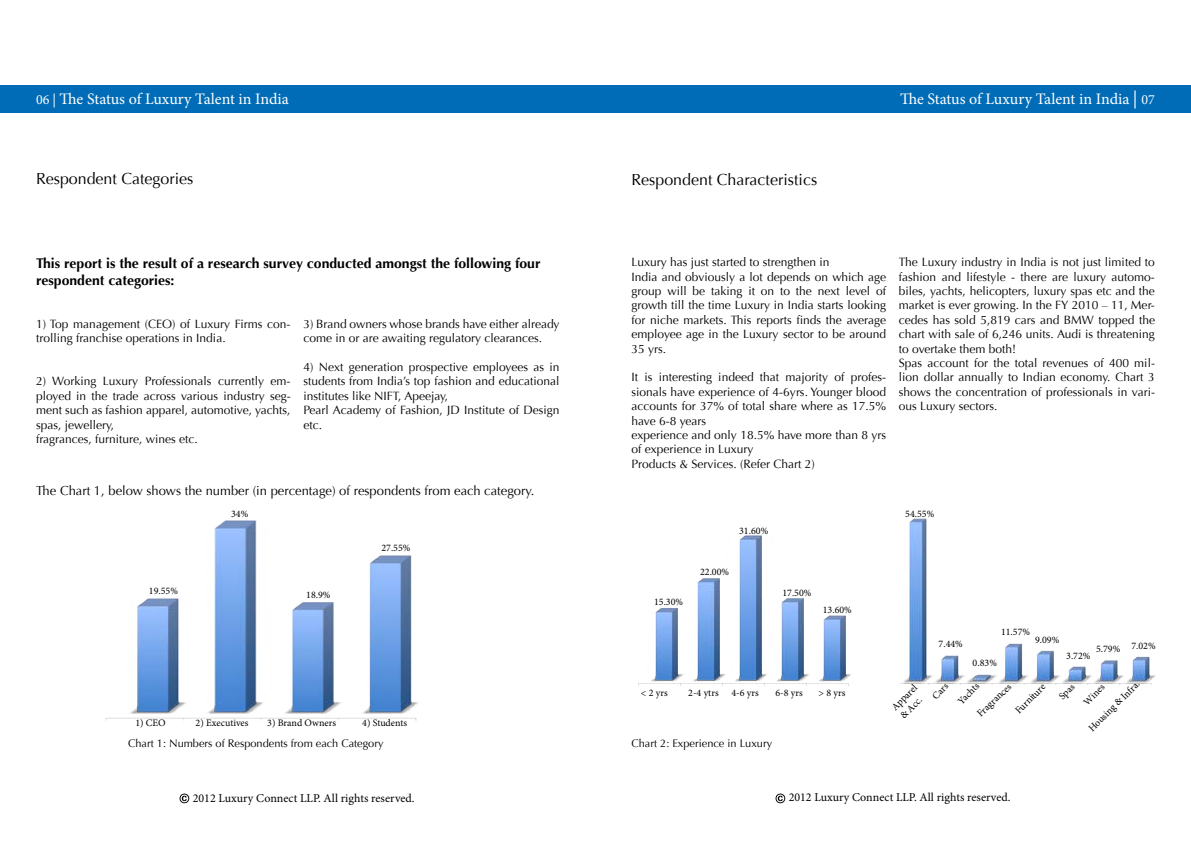
<style>
.page{position:relative;width:1191px;height:842px;background:#fff}
.page>*{position:absolute;margin:0;border:0;box-sizing:border-box;transform-origin:0 0}
.t1{font:16px "Minion Pro";color:#fff}
.t2{font:16px "Optima";color:#000}
.t3{font:700 14px/16.8px "Optima";color:#000}
.t4{font:13px "Optima";color:#000}
.t5{font:12px/14.4px "Optima";color:#000}
.t6{font:12px "Minion Pro";color:#000}
.t7{font:11px "Optima";color:#000}
.t8{font:10px/12px "Minion Pro";color:#000}
.s1{font-size:14px}
.s2{font-size:18px;color:#fbfbfb}
.s3{font-size:14px;color:#fbfbfb}
</style>
<div class="page">
<svg style="left:775px;top:793px;width:11px;height:10px"></svg>
<svg style="left:179px;top:793px;width:11px;height:10px"></svg>
<img style="left:105px;top:520px;width:313px;height:201px">
<div style="left:0;top:86px;width:595px;height:27px;background:#006cb7"></div>
<img style="left:900px;top:518px;width:255px;height:167px">
<div style="left:595px;top:86px;width:596px;height:27px;background:#006cb7"></div>
<img style="left:638px;top:535px;width:213px;height:151px">
<h1 class="t1" style="left:36px;top:88px;width:254px"><span class="s1">06 |</span> The Status of Luxury Talent in India</h1>
<h1 class="t1" style="left:900px;top:88px;width:256px">The Status of Luxury Talent in India <span class="s2">|</span> <span class="s3">07</span></h1>
<h1 class="t2" style="left:36px;top:169px;width:159px">Respondent Categories</h1>
<h1 class="t2" style="left:631px;top:170px;width:187px">Respondent Characteristics</h1>
<p class="t3" style="left:36px;top:255px;width:506px">This report is the result of a research survey conducted amongst the following four respondent categories:</p>
<p class="t5" style="left:631px;top:255px;width:256px">Luxury has just started to strengthen in<br>India and obviously a lot depends on which age group will be taking it on to the next level of growth till the time Luxury in India starts looking for niche markets. This reports finds the average employee age in the Luxury sector to be around 35 yrs.</p>
<p class="t5" style="left:631px;top:370px;width:256px">It is interesting indeed that majority of profes&shy;sionals have experience of 4-6yrs. Younger blood accounts for 37% of total share where as 17.5% have 6-8 years<br>experience and only 18.5% have more than 8 yrs of experience in Luxury<br>Products &amp; Services. (Refer Chart 2)</p>
<p class="t5" style="left:36px;top:317px;width:256px">1) Top management (CEO) of Luxury Firms con&shy;trolling franchise operations in India.</p>
<p class="t5" style="left:36px;top:374px;width:256px">2) Working Luxury Professionals currently em&shy;ployed in the trade across various industry seg&shy;ment such as fashion apparel, automotive, yachts, spas, jewellery,<br>fragrances, furniture, wines etc.</p>
<p class="t5" style="left:303px;top:317px;width:257px">3) Brand owners whose brands have either already come in or are awaiting regulatory clearances.</p>
<p class="t5" style="left:303px;top:360px;width:257px">4) Next generation prospective employees as in students from India’s top fashion and educational institutes like NIFT, Apeejay,<br>Pearl Academy of Fashion, JD Institute of Design etc.</p>
<p class="t4" style="left:36px;top:483px;width:500px">The Chart 1, below shows the number (in percentage) of respondents from each category.</p>
<p class="t8" style="left:149px;top:585px;width:31px">19.55%</p>
<p class="t8" style="left:231px;top:508px;width:19px">34%</p>
<p class="t8" style="left:306px;top:588px;width:26px">18.9%</p>
<p class="t8" style="left:381px;top:542px;width:31px">27.55%</p>
<p class="t8" style="left:654px;top:596px;width:31px">15.30%</p>
<p class="t8" style="left:739px;top:525px;width:31px">31.60%</p>
<p class="t8" style="left:700px;top:566px;width:31px">22.00%</p>
<p class="t8" style="left:782px;top:586px;width:31px">17.50%</p>
<p class="t8" style="left:823px;top:603px;width:31px">13.60%</p>
<p class="t5" style="left:899px;top:255px;width:257px">The Luxury industry in India is not just limited to fashion and lifestyle - there are luxury automo&shy;biles, yachts, helicopters, luxury spas etc and the market is ever growing. In the FY 2010 – 11, Mer&shy;cedes has sold 5,819 cars and BMW topped the chart with sale of 6,246 units. Audi is threatening to overtake them both!<br>Spas account for the total revenues of 400 mil&shy;lion dollar annually to Indian economy. Chart 3 shows the concentration of professionals in vari&shy;ous Luxury sectors.</p>
<p class="t8" style="left:905px;top:508px;width:31px">54.55%</p>
<p class="t8" style="left:938px;top:637px;width:26px">7.44%</p>
<p class="t8" style="left:1001px;top:626px;width:31px">11.57%</p>
<p class="t8" style="left:1035px;top:634px;width:26px">9.09%</p>
<p class="t8" style="left:1096px;top:641px;width:61px">5.79% 7.02%</p>
<p class="t8" style="left:1066px;top:650px;width:26px">3.72%</p>
<p class="t8" style="left:972px;top:656px;width:26px">0.83%</p>
<p class="t8" style="left:135px;top:717px;width:32px">1) CEO</p>
<p class="t8" style="left:196px;top:717px;width:54px">2) Executives</p>
<p class="t8" style="left:267px;top:717px;width:70px">3) Brand Owners</p>
<p class="t8" style="left:362px;top:717px;width:46px">4) Students</p>
<p class="t7" style="left:128px;top:737px;width:257px">Chart 1: Numbers of Respondents from each Category</p>
<p class="t8" style="left:641px;top:687px;width:28px">&lt; 2 yrs</p>
<p class="t8" style="left:688px;top:687px;width:32px">2-4 ytrs</p>
<p class="t8" style="left:731px;top:687px;width:29px">4-6 yrs</p>
<p class="t8" style="left:775px;top:687px;width:29px">6-8 yrs</p>
<p class="t8" style="left:818px;top:687px;width:28px">&gt; 8 yrs</p>
<p class="t7" style="left:631px;top:737px;width:142px">Chart 2: Experience in Luxury</p>
<p class="t8" style="left:1086px;top:726px;width:69px;rotate:-45deg">Housing &amp; Infra.</p>
<p class="t8" style="left:889px;top:704px;width:33px;rotate:-45deg">Apparel &amp; Acc.</p>
<p class="t8" style="left:936px;top:679px;width:27px;line-height:21.5px;text-indent:-15px;rotate:-45deg">Cars<br>Yachts</p>
<p class="t8" style="left:974px;top:711px;width:45px;rotate:-44deg">Fragrances</p>
<p class="t8" style="left:1012px;top:708px;width:40px;rotate:-45deg">Furniture</p>
<p class="t8" style="left:1062px;top:681px;width:27px;line-height:21.4px;text-indent:-14px;rotate:-45deg">Spas<br>Wines</p>
<p class="t6" style="left:193px;top:790px;width:223px">2012 Luxury Connect LLP. All rights reserved.</p>
<p class="t6" style="left:788px;top:789px;width:223px">2012 Luxury Connect LLP. All rights reserved.</p>
</div>
